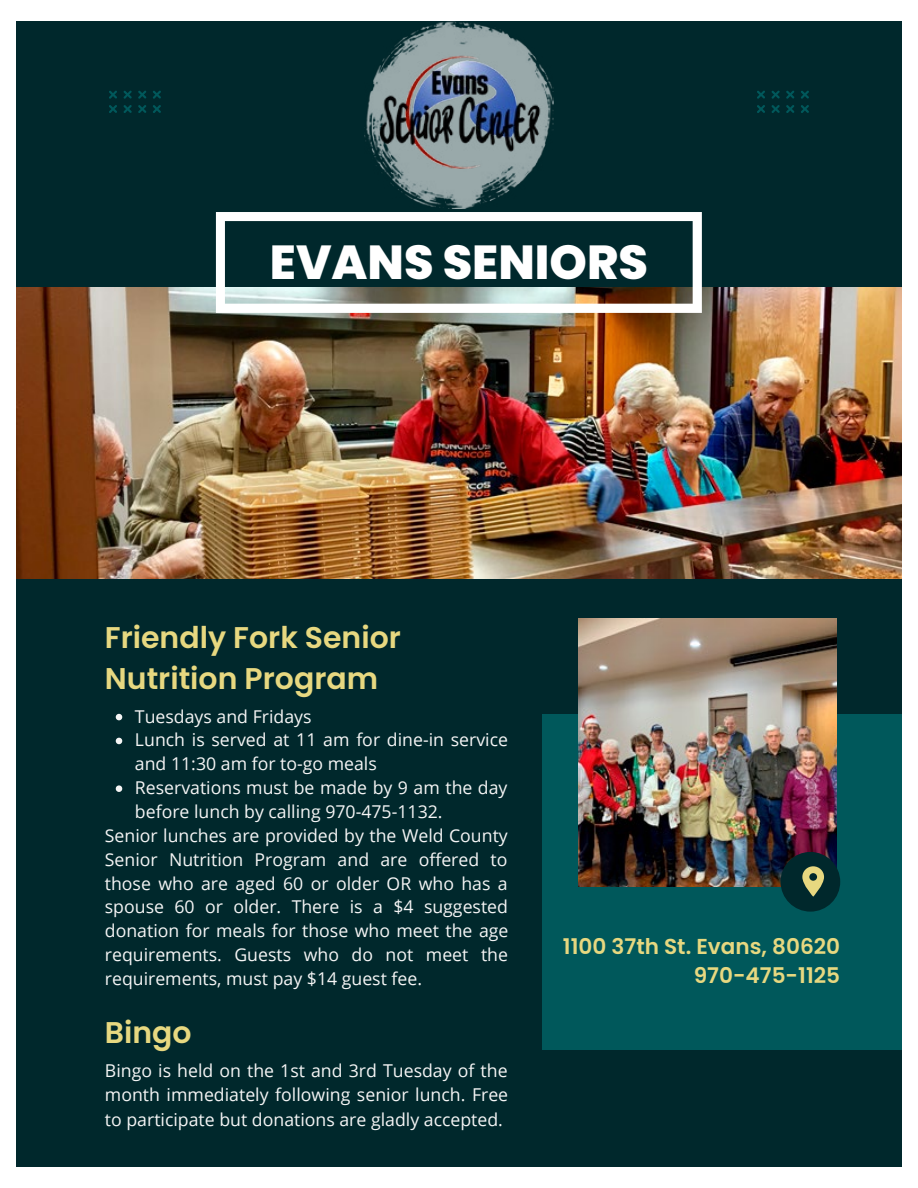
<style>
.page{position:relative;width:918px;height:1188px;background:#fff}
.page>*{position:absolute;margin:0;border:0;box-sizing:border-box;transform-origin:0 0}
.t1{font:800 47.7px "Poppins";color:#fff}
.t2{font:600 30px/41.8px "Poppins";color:#e7d880}
.t3{font:600 21.6px/29.2px "Poppins";color:#e7d880;text-align:right}
.t4{font:17.7px/24.5px "Open Sans";color:#f5f5f5;text-align:justify}
</style>
<div class="page">
<div style="left:16px;top:21px;width:886px;height:1146px;background:#00282c"></div>
<div style="left:542px;top:714px;width:360px;height:336px;background:#00585b"></div>
<img style="left:579px;top:619px;width:258px;height:268px">
<img style="left:16px;top:288px;width:886px;height:291px">
<svg style="left:216px;top:212px;width:486px;height:101px"></svg>
<div style="left:781px;top:852px;width:59px;height:60px;background:#00282c;border-radius:50%"></div>
<svg style="left:802px;top:866px;width:22px;height:31px"></svg>
<svg style="left:109px;top:91px;width:8px;height:8px"></svg>
<svg style="left:124px;top:91px;width:8px;height:8px"></svg>
<svg style="left:138px;top:91px;width:8px;height:8px"></svg>
<svg style="left:153px;top:91px;width:8px;height:8px"></svg>
<svg style="left:109px;top:105px;width:8px;height:8px"></svg>
<svg style="left:124px;top:105px;width:8px;height:8px"></svg>
<svg style="left:138px;top:105px;width:8px;height:8px"></svg>
<svg style="left:153px;top:105px;width:8px;height:8px"></svg>
<svg style="left:757px;top:91px;width:8px;height:8px"></svg>
<svg style="left:772px;top:91px;width:8px;height:8px"></svg>
<svg style="left:786px;top:91px;width:8px;height:8px"></svg>
<svg style="left:801px;top:91px;width:8px;height:8px"></svg>
<svg style="left:757px;top:105px;width:8px;height:8px"></svg>
<svg style="left:772px;top:105px;width:8px;height:8px"></svg>
<svg style="left:786px;top:105px;width:8px;height:8px"></svg>
<svg style="left:801px;top:105px;width:8px;height:8px"></svg>
<img style="left:364px;top:21px;width:190px;height:188px">
<img style="left:370px;top:47px;width:179px;height:125px">
<svg style="left:116px;top:714px;width:6px;height:6px"></svg>
<svg style="left:116px;top:738px;width:6px;height:6px"></svg>
<svg style="left:116px;top:785px;width:6px;height:7px"></svg>
<h1 class="t1" style="left:270px;top:235px;width:380px">EVANS SENIORS</h1>
<h2 class="t2" style="left:105px;top:616px;width:298px">Friendly Fork Senior<br>Nutrition Program</h2>
<p class="t4" style="left:135px;top:703px;width:178px">Tuesdays and Fridays</p>
<p class="t4" style="left:135px;top:727px;width:375px">Lunch is served at 11 am for dine-in service</p>
<p class="t4" style="left:135px;top:751px;width:243px">and 11:30 am for to-go meals</p>
<p class="t4" style="left:135px;top:775px;width:374px">Reservations must be made by 9 am the day</p>
<p class="t4" style="left:135px;top:799px;width:309px">before lunch by calling 970-475-1132.</p>
<p class="t4" style="left:105px;top:823px;width:404px">Senior lunches are provided by the Weld County</p>
<p class="t4" style="left:105px;top:847px;width:404px">Senior Nutrition Program and are offered to</p>
<p class="t4" style="left:105px;top:871px;width:404px">those who are aged 60 or older OR who has a</p>
<p class="t4" style="left:105px;top:894px;width:405px">spouse 60 or older. There is a $4 suggested</p>
<p class="t4" style="left:105px;top:918px;width:405px">donation for meals for those who meet the age</p>
<p class="t4" style="left:105px;top:942px;width:405px">requirements. Guests who do not meet the</p>
<p class="t4" style="left:105px;top:966px;width:319px">requirements, must pay $14 guest fee.</p>
<h2 class="t2" style="left:105px;top:1012px;width:88px">Bingo</h2>
<p class="t4" style="left:105px;top:1058px;width:405px">Bingo is held on the 1st and 3rd Tuesday of the month immediately following senior lunch. Free to participate but donations are gladly accepted.</p>
<p class="t3" style="left:563px;top:932px;width:279px">1100 37th St. Evans, 80620<br>970-475-1125</p>
</div>
